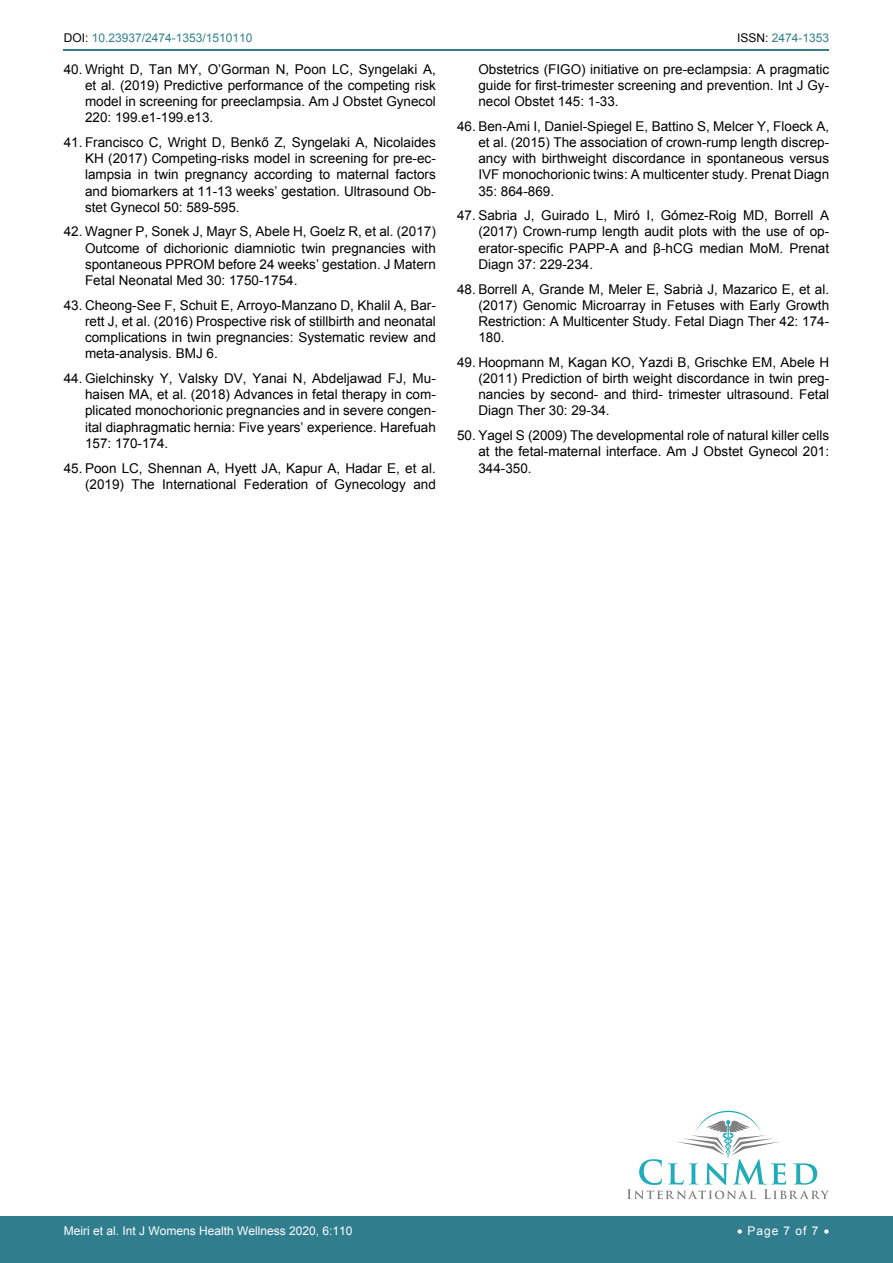
<style>
.page{position:relative;width:893px;height:1263px;background:#fff}
.page>*{position:absolute;margin:0;border:0;box-sizing:border-box;transform-origin:0 0}
.t1{font:13.5px/16.2px "Arial";color:#000;text-align:justify}
.t2{font:12px "Arial";color:#fff}
.t3{font:12px "Arial";color:#30808d}
.s1{color:#000}
</style>
<div class="page">
<hr style="left:64px;top:49px;width:765px;height:2px;background:#30808d">
<div style="left:0;top:1217px;width:893px;height:46px;background:#307d8d"></div>
<svg style="left:627px;top:1111px;width:202px;height:88px"></svg>
<p class="t3" style="left:64px;top:30px;width:190px"><span class="s1">DOI:</span> 10.23937/2474-1353/1510110</p>
<p class="t3" style="left:737px;top:30px;width:94px"><span class="s1">ISSN:</span> 2474-1353</p>
<p class="t1" style="left:85px;top:61px;width:352px;text-indent:-21px">40. Wright D, Tan MY, O’Gorman N, Poon LC, Syngelaki A, et al. (2019) Predictive performance of the competing risk model in screening for preeclampsia. Am J Obstet Gynecol 220: 199.e1-199.e13.</p>
<p class="t1" style="left:85px;top:134px;width:352px;text-indent:-21px">41. Francisco C, Wright D, Benkő Z, Syngelaki A, Nicolaides KH (2017) Competing-risks model in screening for pre-ec&shy;lampsia in twin pregnancy according to maternal factors and biomarkers at 11-13 weeks’ gestation. Ultrasound Ob&shy;stet Gynecol 50: 589-595.</p>
<p class="t1" style="left:85px;top:224px;width:352px;text-indent:-21px">42. Wagner P, Sonek J, Mayr S, Abele H, Goelz R, et al. (2017)<br>Outcome of dichorionic diamniotic twin pregnancies with spontaneous PPROM before 24 weeks’ gestation. J Matern Fetal Neonatal Med 30: 1750-1754.</p>
<p class="t1" style="left:85px;top:297px;width:352px;text-indent:-21px">43. Cheong-See F, Schuit E, Arroyo-Manzano D, Khalil A, Bar&shy;rett J, et al. (2016) Prospective risk of stillbirth and neonatal complications in twin pregnancies: Systematic review and meta-analysis. BMJ 6.</p>
<p class="t1" style="left:85px;top:370px;width:352px;text-indent:-21px">44. Gielchinsky Y, Valsky DV, Yanai N, Abdeljawad FJ, Mu&shy;haisen MA, et al. (2018) Advances in fetal therapy in com&shy;plicated monochorionic pregnancies and in severe congen&shy;ital diaphragmatic hernia: Five years’ experience. Harefuah 157: 170-174.</p>
<p class="t1" style="left:64px;top:460px;width:374px;text-align:right">45. Poon LC, Shennan A, Hyett JA, Kapur A, Hadar E, et al. (2019) The International Federation of Gynecology and</p>
<p class="t1" style="left:478px;top:61px;width:352px">Obstetrics (FIGO) initiative on pre-eclampsia: A pragmatic guide for first-trimester screening and prevention. Int J Gy&shy;necol Obstet 145: 1-33.</p>
<p class="t1" style="left:478px;top:118px;width:352px;text-indent:-21px">46. Ben-Ami I, Daniel-Spiegel E, Battino S, Melcer Y, Floeck A, et al. (2015) The association of crown-rump length discrep&shy;ancy with birthweight discordance in spontaneous versus IVF monochorionic twins: A multicenter study. Prenat Diagn 35: 864-869.</p>
<p class="t1" style="left:478px;top:208px;width:352px;text-indent:-21px">47. Sabria J, Guirado L, Miró I, Gómez-Roig MD, Borrell A (2017) Crown-rump length audit plots with the use of op&shy;erator-specific PAPP-A and β-hCG median MoM. Prenat Diagn 37: 229-234.</p>
<p class="t1" style="left:478px;top:281px;width:352px;text-indent:-21px">48. Borrell A, Grande M, Meler E, Sabrià J, Mazarico E, et al. (2017) Genomic Microarray in Fetuses with Early Growth Restriction: A Multicenter Study. Fetal Diagn Ther 42: 174- 180.</p>
<p class="t1" style="left:478px;top:354px;width:352px;text-indent:-21px">49. Hoopmann M, Kagan KO, Yazdi B, Grischke EM, Abele H (2011) Prediction of birth weight discordance in twin preg&shy;nancies by second- and third- trimester ultrasound. Fetal Diagn Ther 30: 29-34.</p>
<p class="t1" style="left:478px;top:427px;width:352px;text-indent:-21px">50. Yagel S (2009) The developmental role of natural killer cells at the fetal-maternal interface. Am J Obstet Gynecol 201:<br>344-350.</p>
<p class="t2" style="left:64px;top:1223px;width:290px">Meiri et al. Int J Womens Health Wellness 2020, 6:110</p>
<p class="t2" style="left:737px;top:1223px;width:94px">• Page 7 of 7 •</p>
</div>
